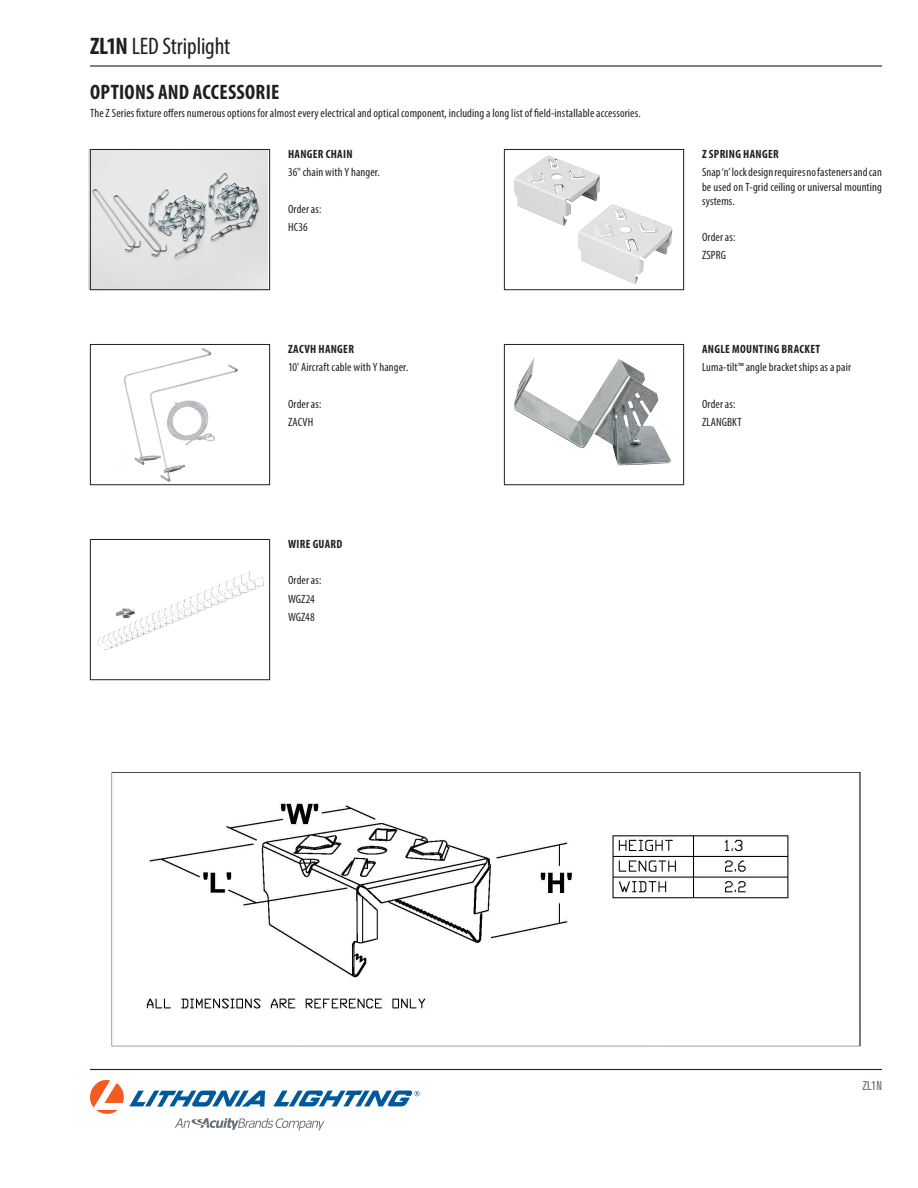
<style>
.page{position:relative;width:918px;height:1188px;background:#fff}
.page>*{position:absolute;margin:0;border:0;box-sizing:border-box;transform-origin:0 0}
.Page_2_Heading{font:condensed 24px "Myriad Pro";letter-spacing:-.005em;color:#231f20}
.Features_-_Heading{font:700 condensed 21px "Myriad Pro";letter-spacing:.01em;color:#231f20}
.Page_2_Sheet_Name{font:condensed 12.75px "Akzidenz Grotesk BE";color:#667178}
.Features_-_Text{font:condensed 12px/14.4px "Myriad Pro";letter-spacing:.01em;color:#231f20;text-align:justify}
.Features_-_Heading-2{font:condensed 12px "Myriad Pro";letter-spacing:.01em;color:#231f20}
.Features_-_Text_Bold{font:700 condensed 12px "Myriad Pro";letter-spacing:.025em;color:#231f20}
.s1{font-weight:700}
</style>
<div class="page">
<hr style="left:90px;top:65px;width:792px;height:2px;background:#231f20">
<hr style="left:90px;top:1069px;width:792px;height:1px;background:#231f20">
<svg style="left:90px;top:1080px;width:330px;height:51px"></svg>
<img style="left:89px;top:149px;width:179px;height:141px">
<div style="left:90px;top:149px;width:180px;height:141px;border:1px solid #231f20"></div>
<img style="left:513px;top:155px;width:87px;height:71px">
<div style="left:504px;top:149px;width:180px;height:141px;border:1px solid #231f20"></div>
<img style="left:514px;top:358px;width:157px;height:107px">
<div style="left:504px;top:344px;width:180px;height:141px;border:1px solid #231f20"></div>
<img style="left:123px;top:348px;width:115px;height:134px">
<div style="left:90px;top:344px;width:180px;height:141px;border:1px solid #231f20"></div>
<img style="left:97px;top:571px;width:167px;height:79px">
<div style="left:90px;top:539px;width:180px;height:141px;border:1px solid #231f20"></div>
<img style="left:111px;top:772px;width:750px;height:275px">
<p class="Page_2_Heading" style="left:90px;top:32px;width:142px"><span class="s1">ZL1N</span> LED Striplight</p>
<p class="Features_-_Heading" style="left:90px;top:79px;width:191px">OPTIONS AND ACCESSORIE</p>
<p class="Features_-_Heading-2" style="left:90px;top:106px;width:552px">The Z Series fixture offers numerous options for almost every electrical and optical component, including a long list of field-installable accessories.</p>
<p class="Features_-_Text_Bold" style="left:288px;top:147px;width:66px">HANGER CHAIN</p>
<p class="Features_-_Text" style="left:288px;top:165px;width:93px">36" chain with Y hanger.</p>
<p class="Features_-_Text" style="left:288px;top:201px;width:35px">Order as:</p>
<p class="Features_-_Text" style="left:288px;top:219px;width:21px">HC36</p>
<p class="Features_-_Text_Bold" style="left:288px;top:342px;width:67px">ZACVH HANGER</p>
<p class="Features_-_Text" style="left:288px;top:360px;width:122px">10' Aircraft cable with Y hanger.</p>
<p class="Features_-_Text" style="left:288px;top:396px;width:35px">Order as:</p>
<p class="Features_-_Text" style="left:288px;top:414px;width:27px">ZACVH</p>
<p class="Features_-_Text_Bold" style="left:288px;top:537px;width:56px">WIRE GUARD</p>
<p class="Features_-_Text" style="left:288px;top:573px;width:35px">Order as:</p>
<p class="Features_-_Text" style="left:288px;top:591px;width:28px">WGZ24</p>
<p class="Features_-_Text" style="left:288px;top:609px;width:28px">WGZ48</p>
<p class="Features_-_Text_Bold" style="left:702px;top:147px;width:78px">Z SPRING HANGER</p>
<p class="Features_-_Text" style="left:702px;top:165px;width:181px">Snap ‘n’ lock design requires no fasteners and can be used on T-grid ceiling or universal mounting systems.</p>
<p class="Features_-_Text" style="left:702px;top:230px;width:35px">Order as:</p>
<p class="Features_-_Text" style="left:702px;top:248px;width:25px">ZSPRG</p>
<p class="Features_-_Text_Bold" style="left:702px;top:342px;width:120px">ANGLE MOUNTING BRACKET</p>
<p class="Features_-_Text" style="left:702px;top:360px;width:151px">Luma-tilt™ angle bracket ships as a pair</p>
<p class="Features_-_Text" style="left:702px;top:396px;width:35px">Order as:</p>
<p class="Features_-_Text" style="left:702px;top:414px;width:41px">ZLANGBKT</p>
<p class="Page_2_Sheet_Name" style="left:862px;top:1078px;width:21px">ZL1N</p>
</div>
